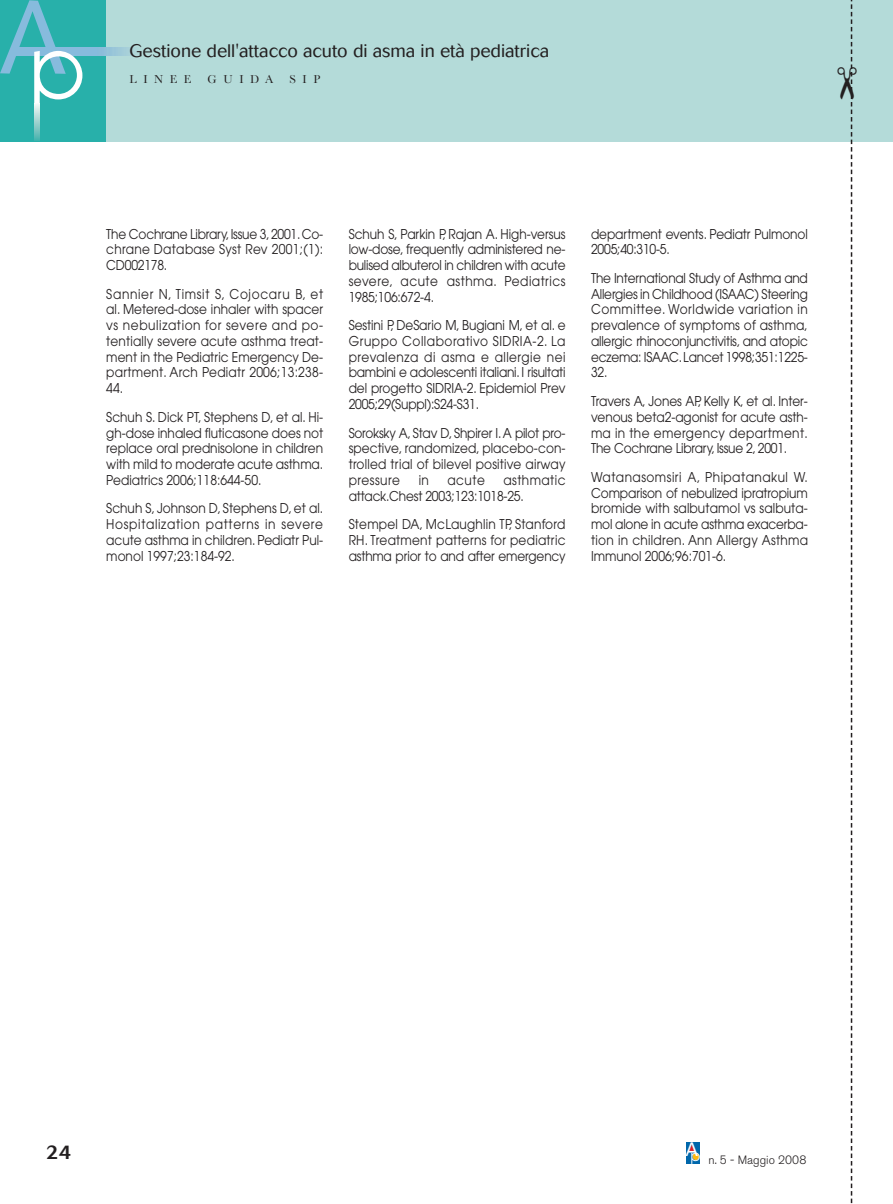
<style>
.page{position:relative;width:893px;height:1204px;background:#fff}
.page>*{position:absolute;margin:0;border:0;box-sizing:border-box;transform-origin:0 0}
.t1{font:19.5px "Frutiger";color:#fff;scale:.9 1}
.t2{font:500 19.5px "Cosmos";color:#231f20}
.t3{font:300 18px "Cosmos";color:#231f20}
.t4{font:13.5px/15.8px "Avant Garde";color:#231f20;text-align:justify;scale:.9 1}
.t5{font:300 12px "Akzidenz Grotesk BE";color:#231f20}
.t6{font:12px "Baskerville";letter-spacing:.55em;color:#231f20}
</style>
<div class="page">
<div style="left:0;top:0;width:893px;height:142px;background:#b4dbd9"></div>
<div style="left:0;top:0;width:106px;height:142px;background:#28b0aa"></div>
<div style="left:686px;top:1142px;width:14px;height:21px;background:#0067ab"></div>
<svg style="left:689px;top:1144px;width:6px;height:7px"></svg>
<svg style="left:692px;top:1152px;width:7px;height:7px"></svg>
<div style="left:16px;top:47px;width:88px;height:9px;background:#87bbdd"></div>
<svg style="left:104px;top:47px;width:26px;height:9px"></svg>
<svg style="left:0;top:0;width:82px;height:141px"></svg>
<svg style="left:850px;top:0;width:3px;height:1203px"></svg>
<h2 class="t3" style="left:130px;top:45px;width:421px">Gestione dell'attacco acuto di asma in età pediatrica</h2>
<p class="t6" style="left:130px;top:72px;width:63px">LINEE</p>
<p class="t6" style="left:208px;top:72px;width:67px">GUIDA</p>
<p class="t6" style="left:289px;top:72px;width:32px">SIP</p>
<p class="t4" style="left:106px;top:227px;width:242px">The Cochrane Library,Issue 3,2001.Co&shy;chrane Database Syst Rev 2001;(1):<br>CD002178.</p>
<p class="t4" style="left:106px;top:287px;width:242px">Sannier N, Timsit S, Cojocaru B, et al. Metered-dose inhaler with spacer vs nebulization for severe and po&shy;tentially severe acute asthma treat&shy;ment in the Pediatric Emergency De&shy;partment. Arch Pediatr 2006;13:238- 44.</p>
<p class="t4" style="left:106px;top:410px;width:242px">Schuh S. Dick PT, Stephens D, et al. Hi&shy;gh-dose inhaled fluticasone does not replace oral prednisolone in children with mild to moderate acute asthma.<br>Pediatrics 2006;118:644-50.</p>
<p class="t4" style="left:106px;top:501px;width:242px">Schuh S, Johnson D, Stephens D, et al.<br>Hospitalization patterns in severe acute asthma in children. Pediatr Pul&shy;monol 1997;23:184-92.</p>
<p class="t4" style="left:349px;top:227px;width:242px">Schuh S, Parkin P, Rajan A. High-versus low-dose, frequently administered ne&shy;bulised albuterol in children with acute severe, acute asthma. Pediatrics 1985;106:672-4.</p>
<p class="t4" style="left:349px;top:318px;width:242px">Sestini P, DeSario M, Bugiani M, et al. e Gruppo Collaborativo SIDRIA-2. La prevalenza di asma e allergie nei bambini e adolescenti italiani. I risultati del progetto SIDRIA-2. Epidemiol Prev 2005;29(Suppl):S24-S31.</p>
<p class="t4" style="left:349px;top:426px;width:242px">Soroksky A, Stav D, Shpirer I.A pilot pro&shy;spective, randomized, placebo-con&shy;trolled trial of bilevel positive airway pressure</p>
<p class="t4" style="left:349px;top:473px;width:242px;text-indent:155px">asthmatic attack.Chest 2003;123:1018-25.</p>
<p class="t4" style="left:349px;top:517px;width:242px">Stempel DA, McLaughlin TP, Stanford RH. Treatment patterns for pediatric asthma prior to and after emergency</p>
<p class="t4" style="left:419px;top:473px;width:13px">in</p>
<p class="t4" style="left:447px;top:473px;width:43px">acute</p>
<p class="t4" style="left:591px;top:227px;width:242px">department events. Pediatr Pulmonol<br>2005;40:310-5.</p>
<p class="t4" style="left:591px;top:271px;width:242px">The International Study of Asthma and Allergies in Childhood (ISAAC) Steering Committee. Worldwide variation in prevalence of symptoms of asthma, allergic rhinoconjunctivitis, and atopic eczema: ISAAC.Lancet 1998;351:1225- 32.</p>
<p class="t4" style="left:591px;top:394px;width:242px">Travers A, Jones AP, Kelly K, et al. Inter&shy;venous beta2-agonist for acute asth&shy;ma in the emergency department.<br>The Cochrane Library,Issue 2,2001.</p>
<p class="t4" style="left:591px;top:470px;width:242px">Watanasomsiri A, Phipatanakul W.<br>Comparison of nebulized ipratropium bromide with salbutamol vs salbuta&shy;mol alone in acute asthma exacerba&shy;tion in children. Ann Allergy Asthma Immunol 2006;96:701-6.</p>
<h1 class="t2" style="left:46px;top:1144px;width:27px">24</h1>
<h1 class="t1" style="left:685px;top:1141px;width:18px">A<sub>p</sub></h1>
<p class="t5" style="left:708px;top:1154px;width:99px">n. 5 - Maggio 2008</p>
</div>
